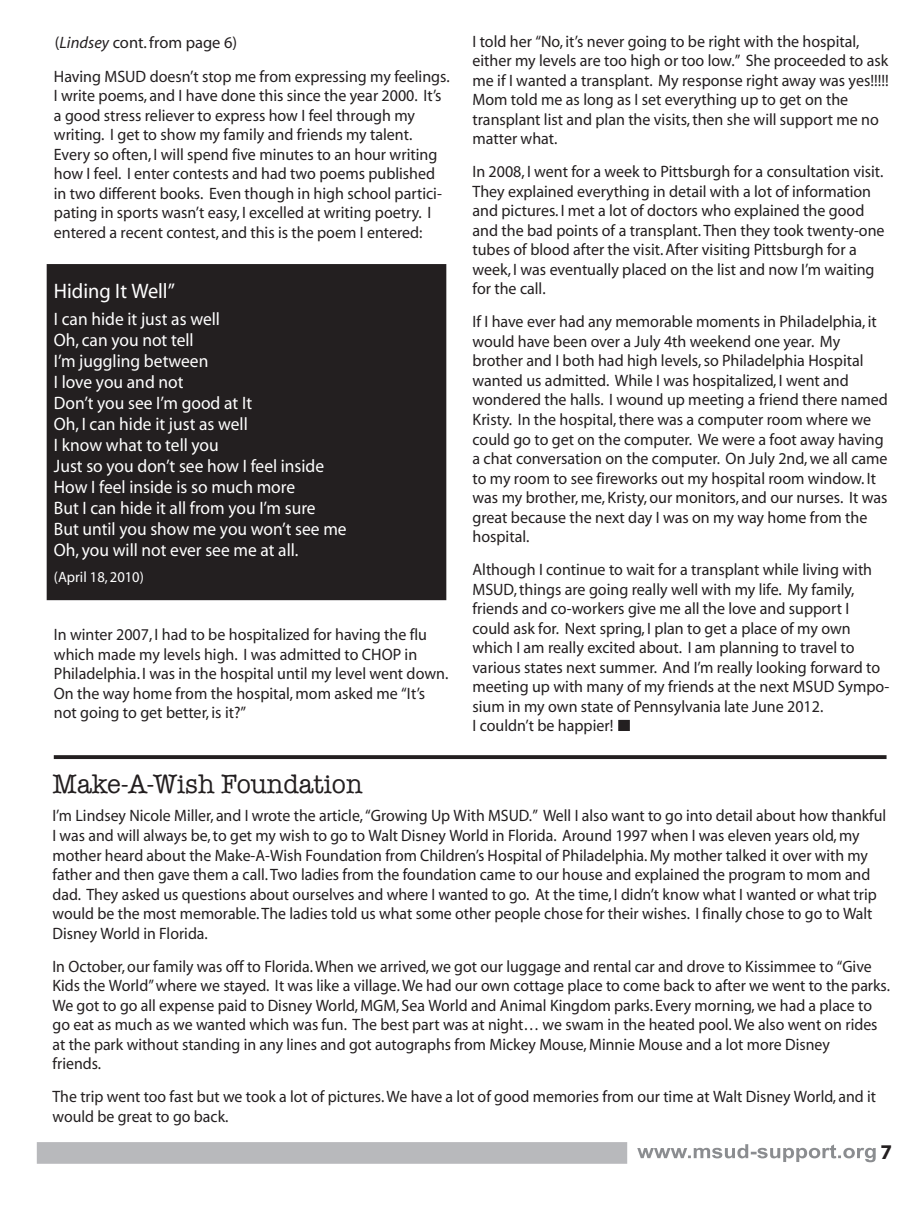
<style>
.page{position:relative;width:918px;height:1208px;background:#fff}
.page>*{position:absolute;margin:0;border:0;box-sizing:border-box;transform-origin:0 0}
.t1{font:27px "American Typewriter";color:#231f20;scale:.96 1}
.t2{font:21px "Myriad";color:#fff}
.t3{font:700 21px "Myriad";color:#231f20}
.t4{font:18px/21px "Myriad";color:#fff}
.t5{font:16.5px/19.5px "Myriad";color:#231f20}
.t6{font:16.5px/19.5px "Myriad";color:#231f20;scale:.96 1}
.t7{font:15px "Myriad";color:#fff}
.s1{font-style:italic}
</style>
<div class="page">
<div style="left:37px;top:1142px;width:590px;height:21px;background:#b8b9bc"></div>
<svg style="left:637px;top:1144px;width:239px;height:18px"></svg>
<div style="left:618px;top:720px;width:12px;height:11px;background:#231f20"></div>
<div style="left:47px;top:264px;width:399px;height:336px;background:#231f20"></div>
<svg style="left:54px;top:755px;width:833px;height:4px;background:#2b2828"></svg>
<p class="t5" style="left:55px;top:34px;width:184px">(<span class="s1">Lindsey</span> cont. from page 6)</p>
<p class="t5" style="left:54px;top:67px;width:397px">Having MSUD doesn’t stop me from expressing my feelings.<br>I write poems, and I have done this since the year 2000. It’s a good stress reliever to express how I feel through my writing. I get to show my family and friends my talent.<br>Every so often, I will spend five minutes to an hour writing how I feel. I enter contests and had two poems published in two different books. Even though in high school partici&shy;pating in sports wasn’t easy, I excelled at writing poetry. I entered a recent contest, and this is the poem I entered:</p>
<p class="t2" style="left:54px;top:280px;width:123px">Hiding It Well”</p>
<p class="t4" style="left:54px;top:309px;width:294px">I can hide it just as well<br>Oh, can you not tell<br>I’m juggling between<br>I love you and not<br>Don’t you see I’m good at It<br>Oh, I can hide it just as well<br>I know what to tell you<br>Just so you don’t see how I feel inside<br>How I feel inside is so much more<br>But I can hide it all from you I’m sure<br>But until you show me you won’t see me<br>Oh, you will not ever see me at all.</p>
<p class="t7" style="left:54px;top:569px;width:91px">(April 18, 2010)</p>
<p class="t5" style="left:54px;top:625px;width:396px">In winter 2007, I had to be hospitalized for having the flu which made my levels high. I was admitted to CHOP in Philadelphia. I was in the hospital until my level went down.<br>On the way home from the hospital, mom asked me “It’s not going to get better, is it?”</p>
<p class="t5" style="left:473px;top:32px;width:418px">I told her “No, it’s never going to be right with the hospital, either my levels are too high or too low.” She proceeded to ask me if I wanted a transplant. My response right away was yes!!!!!<br>Mom told me as long as I set everything up to get on the transplant list and plan the visits, then she will support me no matter what.</p>
<p class="t5" style="left:473px;top:163px;width:414px">In 2008, I went for a week to Pittsburgh for a consultation visit.<br>They explained everything in detail with a lot of information and pictures. I met a lot of doctors who explained the good and the bad points of a transplant. Then they took twenty-one tubes of blood after the visit. After visiting Pittsburgh for a week, I was eventually placed on the list and now I’m waiting for the call.</p>
<p class="t5" style="left:473px;top:313px;width:417px">If I have ever had any memorable moments in Philadelphia, it would have been over a July 4th weekend one year. My brother and I both had high levels, so Philadelphia Hospital wanted us admitted. While I was hospitalized, I went and wondered the halls. I wound up meeting a friend there named Kristy. In the hospital, there was a computer room where we could go to get on the computer. We were a foot away having a chat conversation on the computer. On July 2nd, we all came to my room to see fireworks out my hospital room window. It was my brother, me, Kristy, our monitors, and our nurses. It was great because the next day I was on my way home from the hospital.</p>
<p class="t5" style="left:473px;top:560px;width:418px">Although I continue to wait for a transplant while living with MSUD, things are going really well with my life. My family, friends and co-workers give me all the love and support I could ask for. Next spring, I plan to get a place of my own which I am really excited about. I am planning to travel to various states next summer. And I’m really looking forward to meeting up with many of my friends at the next MSUD Sympo&shy;sium in my own state of Pennsylvania late June 2012.<br>I couldn’t be happier!</p>
<h1 class="t1" style="left:53px;top:768px;width:325px">Make-A-Wish Foundation</h1>
<p class="t6" style="left:53px;top:807px;width:870px">I’m Lindsey Nicole Miller, and I wrote the article, “Growing Up With MSUD.” Well I also want to go into detail about how thankful I was and will always be, to get my wish to go to Walt Disney World in Florida. Around 1997 when I was eleven years old, my mother heard about the Make-A-Wish Foundation from Children’s Hospital of Philadelphia. My mother talked it over with my father and then gave them a call. Two ladies from the foundation came to our house and explained the program to mom and dad. They asked us questions about ourselves and where I wanted to go. At the time, I didn’t know what I wanted or what trip would be the most memorable. The ladies told us what some other people chose for their wishes. I finally chose to go to Walt Disney World in Florida.</p>
<p class="t6" style="left:53px;top:957px;width:874px">In October, our family was off to Florida. When we arrived, we got our luggage and rental car and drove to Kissimmee to “Give Kids the World” where we stayed. It was like a village. We had our own cottage place to come back to after we went to the parks.<br>We got to go all expense paid to Disney World, MGM, Sea World and Animal Kingdom parks. Every morning, we had a place to go eat as much as we wanted which was fun. The best part was at night… we swam in the heated pool. We also went on rides at the park without standing in any lines and got autographs from Mickey Mouse, Minnie Mouse and a lot more Disney<br>friends.</p>
<p class="t6" style="left:53px;top:1087px;width:859px">The trip went too fast but we took a lot of pictures. We have a lot of good memories from our time at Walt Disney World, and it would be great to go back.</p>
<p class="t3" style="left:881px;top:1140px;width:13px">7</p>
</div>
